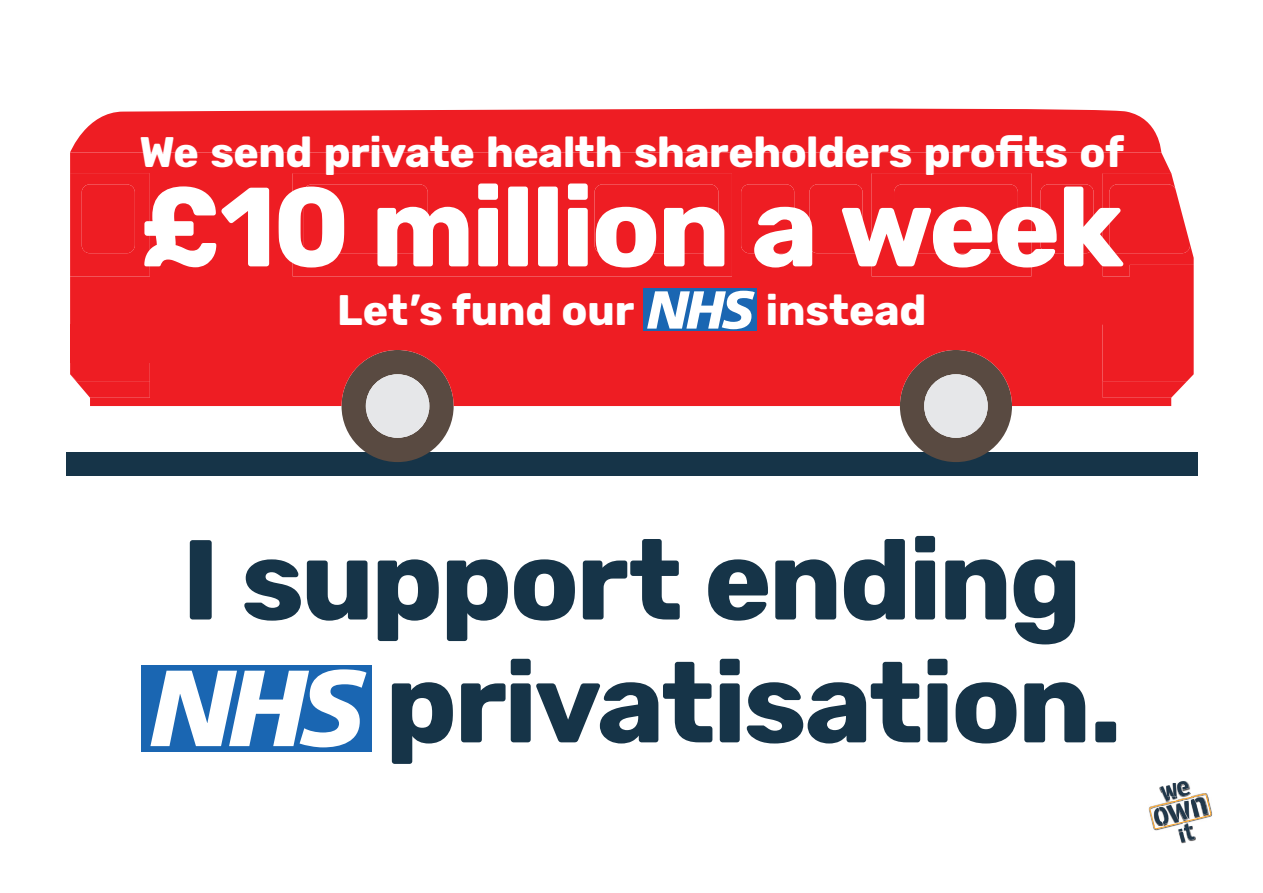
<style>
.page{position:relative;width:1263px;height:893px;background:#fff}
.page>*{position:absolute;margin:0;border:0;box-sizing:border-box;transform-origin:0 0}
.Text{font:700 113.4px "Rubik";letter-spacing:-.025em;color:#163448}
.Text-2{font:700 112.5px "Rubik";letter-spacing:-.025em;color:#fff}
.t1{font:italic 900 108.15px "Frutiger LT Std";color:#fff}
.t2{font:italic 900 53.4px "Frutiger LT Std";color:#fff}
.Text-3{font:700 42.6px "Rubik";letter-spacing:-.01em;color:#fff}
</style>
<div class="page">
<div style="left:66px;top:452px;width:1131px;height:24px;background:#163448"></div>
<svg style="left:341px;top:406px;width:113px;height:56px"></svg>
<div style="left:366px;top:374px;width:63px;height:64px;background:#e6e7e9;border-radius:50%"></div>
<svg style="left:900px;top:406px;width:113px;height:56px"></svg>
<div style="left:924px;top:374px;width:64px;height:64px;background:#e6e7e9;border-radius:50%"></div>
<svg style="left:70px;top:276px;width:1124px;height:130px;background:#e6252a"></svg>
<div style="left:70px;top:152px;width:1124px;height:124px;background:#ee1d23"></div>
<svg style="left:70px;top:108px;width:1091px;height:44px;background:#ef2b30"></svg>
<div style="left:643px;top:289px;width:114px;height:42px;background:#1a66b2"></div>
<div style="left:142px;top:665px;width:230px;height:87px;background:#1a66b2"></div>
<svg style="left:1149px;top:786px;width:62px;height:58px"></svg>
<img style="left:1165px;top:781px;width:25px;height:15px">
<img style="left:1165px;top:796px;width:14px;height:27px">
<p class="Text-3" style="left:140px;top:127px;width:986px">We send private health shareholders profits of</p>
<p class="Text-2" style="left:140px;top:162px;width:986px">£10 million a week</p>
<p class="Text-3" style="left:337px;top:285px;width:299px">Let’s fund our</p>
<p class="t2" style="left:646px;top:278px;width:109px">NHS</p>
<p class="Text-3" style="left:766px;top:285px;width:162px">instead</p>
<p class="Text" style="left:182px;top:514px;width:901px">I support ending</p>
<p class="t1" style="left:149px;top:644px;width:217px">NHS</p>
<p class="Text" style="left:385px;top:637px;width:738px">privatisation.</p>
</div>
